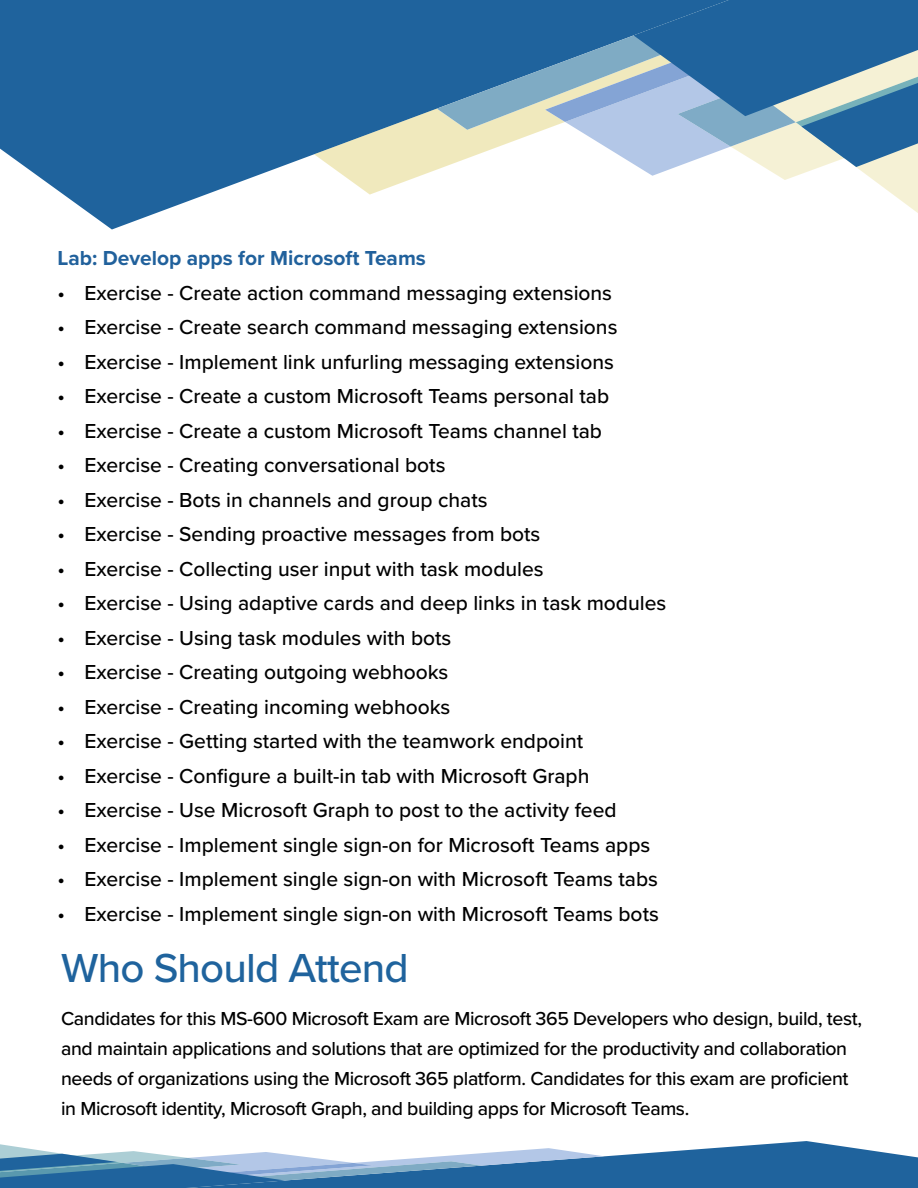
<style>
.page{position:relative;width:918px;height:1188px;background:#fff}
.page>*{position:absolute;margin:0;border:0;box-sizing:border-box;transform-origin:0 0}
.t1{font:500 42px "Proxima Nova";letter-spacing:-.02em;color:#1f639d}
.t2{font:500 21px "Proxima Nova";color:#000}
.t3{font:700 21px "Proxima Nova";color:#21619c}
.t4{font:500 19.5px/30px "Proxima Nova";letter-spacing:-.02em;color:#000}
</style>
<div class="page">
<svg style="left:0;top:0;width:437px;height:230px;fill:#1f639d"></svg>
<svg style="left:314px;top:44px;width:123px;height:151px;background:#789db1"></svg>
<svg style="left:437px;top:0;width:481px;height:213px"></svg>
<svg style="left:0;top:1141px;width:918px;height:47px"></svg>
<p class="t3" style="left:58px;top:242px;width:370px">Lab: Develop apps for Microsoft Teams</p>
<p class="t2" style="left:58px;top:277px;width:556px">• Exercise - Create action command messaging extensions</p>
<p class="t2" style="left:58px;top:311px;width:561px">• Exercise - Create search command messaging extensions</p>
<p class="t2" style="left:58px;top:346px;width:558px">• Exercise - Implement link unfurling messaging extensions</p>
<p class="t2" style="left:58px;top:380px;width:553px">• Exercise - Create a custom Microsoft Teams personal tab</p>
<p class="t2" style="left:58px;top:415px;width:546px">• Exercise - Create a custom Microsoft Teams channel tab</p>
<p class="t2" style="left:58px;top:449px;width:389px">• Exercise - Creating conversational bots</p>
<p class="t2" style="left:58px;top:484px;width:432px">• Exercise - Bots in channels and group chats</p>
<p class="t2" style="left:58px;top:518px;width:484px">• Exercise - Sending proactive messages from bots</p>
<p class="t2" style="left:58px;top:553px;width:488px">• Exercise - Collecting user input with task modules</p>
<p class="t2" style="left:58px;top:587px;width:610px">• Exercise - Using adaptive cards and deep links in task modules</p>
<p class="t2" style="left:58px;top:622px;width:395px">• Exercise - Using task modules with bots</p>
<p class="t2" style="left:58px;top:656px;width:392px">• Exercise - Creating outgoing webhooks</p>
<p class="t2" style="left:58px;top:691px;width:394px">• Exercise - Creating incoming webhooks</p>
<p class="t2" style="left:58px;top:725px;width:527px">• Exercise - Getting started with the teamwork endpoint</p>
<p class="t2" style="left:58px;top:760px;width:533px">• Exercise - Configure a built-in tab with Microsoft Graph</p>
<p class="t2" style="left:58px;top:794px;width:560px">• Exercise - Use Microsoft Graph to post to the activity feed</p>
<p class="t2" style="left:58px;top:829px;width:594px">• Exercise - Implement single sign-on for Microsoft Teams apps</p>
<p class="t2" style="left:58px;top:864px;width:602px">• Exercise - Implement single sign-on with Microsoft Teams tabs</p>
<p class="t2" style="left:58px;top:898px;width:603px">• Exercise - Implement single sign-on with Microsoft Teams bots</p>
<h1 class="t1" style="left:61px;top:936px;width:349px">Who Should Attend</h1>
<p class="t4" style="left:61px;top:1003px;width:802px">Candidates for this MS-600 Microsoft Exam are Microsoft 365 Developers who design, build, test, and maintain applications and solutions that are optimized for the productivity and collaboration needs of organizations using the Microsoft 365 platform. Candidates for this exam are proficient in Microsoft identity, Microsoft Graph, and building apps for Microsoft Teams.</p>
</div>
